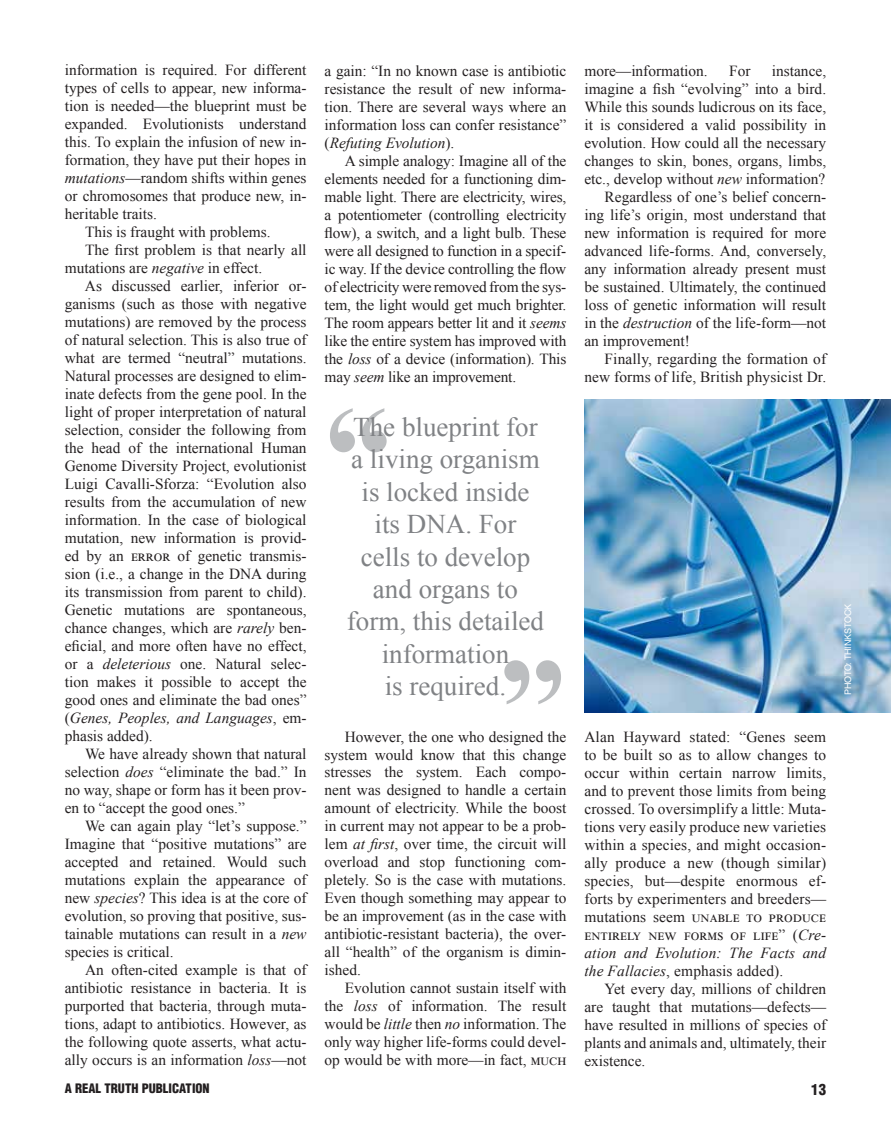
<style>
.page{position:relative;width:891px;height:1148px;background:#fff}
.page>*{position:absolute;margin:0;border:0;box-sizing:border-box;transform-origin:0 0}
.t1{font:700 135px "Times New Roman";color:#bcbec0}
.t2{font:27px/32.4px "Times New Roman";color:#808285;text-align:center}
.t3{font:15.3px/18px "Times New Roman";color:#231f20;text-align:justify}
.t4{font:italic 15.3px "Times New Roman";color:#231f20}
.t5{font:900 condensed 15px "Helvetica";color:#231f20}
.t6{font:900 condensed 12.75px "Helvetica";color:#231f20}
.t7{font:9px "Helvetica";letter-spacing:-.01em;color:#fff}
.s1{font-style:italic}
.s2{font-style:normal}
</style>
<div class="page">
<img style="left:584px;top:399px;width:307px;height:313px">
<p class="t3" style="left:65px;top:61px;width:243px">information is required. For different</p>
<p class="t3" style="left:65px;top:79px;width:243px">types of cells to appear, new informa-</p>
<p class="t3" style="left:65px;top:97px;width:243px">tion is needed—the blueprint must be</p>
<p class="t3" style="left:65px;top:115px;width:243px">expanded. Evolutionists understand</p>
<p class="t3" style="left:65px;top:133px;width:243px">this. To explain the infusion of new in-</p>
<p class="t3" style="left:65px;top:151px;width:243px">formation, they have put their hopes in</p>
<p class="t3" style="left:65px;top:169px;width:243px"><span class="s1">mutations</span>—random shifts within genes</p>
<p class="t3" style="left:65px;top:187px;width:243px">or chromosomes that produce new, in-</p>
<p class="t3" style="left:65px;top:205px;width:94px">heritable traits.</p>
<p class="t3" style="left:85px;top:223px;width:187px">This is fraught with problems.</p>
<p class="t3" style="left:85px;top:241px;width:223px">The first problem is that nearly all</p>
<p class="t3" style="left:65px;top:259px;width:199px">mutations are <span class="s1">negative</span> in effect.</p>
<p class="t3" style="left:85px;top:277px;width:223px">As discussed earlier, inferior or-</p>
<p class="t3" style="left:65px;top:295px;width:243px">ganisms (such as those with negative</p>
<p class="t3" style="left:65px;top:313px;width:243px">mutations) are removed by the process</p>
<p class="t3" style="left:65px;top:331px;width:243px">of natural selection. This is also true of</p>
<p class="t3" style="left:65px;top:349px;width:243px">what are termed “neutral” mutations.</p>
<p class="t3" style="left:65px;top:367px;width:243px">Natural processes are designed to elim-</p>
<p class="t3" style="left:65px;top:385px;width:243px">inate defects from the gene pool. In the</p>
<p class="t3" style="left:65px;top:403px;width:243px">light of proper interpretation of natural</p>
<p class="t3" style="left:65px;top:421px;width:243px">selection, consider the following from</p>
<p class="t3" style="left:65px;top:439px;width:243px">the head of the international Human</p>
<p class="t3" style="left:65px;top:457px;width:243px">Genome Diversity Project, evolutionist</p>
<p class="t3" style="left:65px;top:475px;width:243px">Luigi Cavalli-Sforza: “Evolution also</p>
<p class="t3" style="left:65px;top:493px;width:243px">results from the accumulation of new</p>
<p class="t3" style="left:65px;top:511px;width:243px">information. In the case of biological</p>
<p class="t3" style="left:65px;top:529px;width:243px">mutation, new information is provid-</p>
<p class="t3" style="left:65px;top:547px;width:243px">ed by an error of genetic transmis-</p>
<p class="t3" style="left:65px;top:565px;width:243px">sion (i.e., a change in the DNA during</p>
<p class="t3" style="left:65px;top:583px;width:243px">its transmission from parent to child).</p>
<p class="t3" style="left:65px;top:601px;width:243px">Genetic mutations are spontaneous,</p>
<p class="t3" style="left:65px;top:619px;width:243px">chance changes, which are <span class="s1">rarely</span> ben-</p>
<p class="t3" style="left:65px;top:636px;width:243px">eficial, and more often have no effect,</p>
<p class="t3" style="left:65px;top:654px;width:243px">or a <span class="s1">deleterious</span> one. Natural selec-</p>
<p class="t3" style="left:65px;top:672px;width:243px">tion makes it possible to accept the</p>
<p class="t3" style="left:65px;top:690px;width:243px">good ones and eliminate the bad ones”</p>
<p class="t4" style="left:65px;top:707px;width:243px"><span class="s2">(</span>Genes, Peoples, and Languages<span class="s2">, em-</span></p>
<p class="t3" style="left:65px;top:726px;width:89px">phasis added).</p>
<p class="t3" style="left:85px;top:744px;width:223px">We have already shown that natural</p>
<p class="t3" style="left:65px;top:762px;width:243px">selection <span class="s1">does</span> “eliminate the bad.” In</p>
<p class="t3" style="left:65px;top:780px;width:243px">no way, shape or form has it been prov-</p>
<p class="t3" style="left:65px;top:798px;width:182px">en to “accept the good ones.”</p>
<p class="t3" style="left:85px;top:816px;width:223px">We can again play “let’s suppose.”</p>
<p class="t3" style="left:65px;top:834px;width:243px">Imagine that “positive mutations” are</p>
<p class="t3" style="left:65px;top:852px;width:243px">accepted and retained. Would such</p>
<p class="t3" style="left:65px;top:870px;width:243px">mutations explain the appearance of</p>
<p class="t3" style="left:65px;top:888px;width:243px">new <span class="s1">species</span>? This idea is at the core of</p>
<p class="t3" style="left:65px;top:906px;width:243px">evolution, so proving that positive, sus-</p>
<p class="t3" style="left:65px;top:924px;width:243px">tainable mutations can result in a <span class="s1">new</span></p>
<p class="t3" style="left:65px;top:942px;width:110px">species is critical.</p>
<p class="t3" style="left:85px;top:960px;width:223px">An often-cited example is that of</p>
<p class="t3" style="left:65px;top:978px;width:243px">antibiotic resistance in bacteria. It is</p>
<p class="t3" style="left:65px;top:996px;width:243px">purported that bacteria, through muta-</p>
<p class="t3" style="left:65px;top:1014px;width:243px">tions, adapt to antibiotics. However, as</p>
<p class="t3" style="left:65px;top:1032px;width:243px">the following quote asserts, what actu-</p>
<p class="t3" style="left:65px;top:1050px;width:243px">ally occurs is an information <span class="s1">loss</span>—not</p>
<p class="t3" style="left:325px;top:61px;width:243px">a gain: “In no known case is antibiotic resistance the result of new informa&shy;tion. There are several ways where an information loss can confer resistance” (<span class="s1">Refuting Evolution</span>).</p>
<p class="t3" style="left:325px;top:151px;width:243px;text-indent:20px">A simple analogy: Imagine all of the elements needed for a functioning dim&shy;mable light. There are electricity, wires, a potentiometer (controlling electricity flow), a switch, and a light bulb. These were all designed to function in a specif&shy;ic way. If the device controlling the flow of electricity were removed from the sys&shy;tem, the light would get much brighter.<br>The room appears better lit and it <span class="s1">seems </span>like the entire system has improved with the <span class="s1">loss</span> of a device (information). This may <span class="s1">seem</span> like an improvement.</p>
<h1 class="t1" style="left:325px;top:357px;width:69px">“</h1>
<h2 class="t2" style="left:347px;top:410px;width:199px">The blueprint for a living organism is locked inside its DNA. For cells to develop and organs to form, this detailed information<br>is required.</h2>
<h1 class="t1" style="left:566px;top:755px;width:69px;rotate:-180deg">“</h1>
<p class="t3" style="left:325px;top:727px;width:243px;text-indent:20px">However, the one who designed the system would know that this change stresses the system. Each compo&shy;nent was designed to handle a certain amount of electricity. While the boost in current may not appear to be a prob&shy;lem <span class="s1">at first</span>, over time, the circuit will overload and stop functioning com&shy;pletely. So is the case with mutations.<br>Even though something may appear to be an improvement (as in the case with antibiotic-resistant bacteria), the over&shy;all “health” of the organism is dimin&shy;ished.</p>
<p class="t3" style="left:325px;top:978px;width:243px;text-indent:20px">Evolution cannot sustain itself with the <span class="s1">loss</span> of information. The result would be <span class="s1">little</span> then <span class="s1">no</span> information. The only way higher life-forms could devel&shy;op would be with more—in fact, much</p>
<p class="t3" style="left:584px;top:61px;width:125px">more—information.</p>
<p class="t3" style="left:729px;top:61px;width:23px">For</p>
<p class="t3" style="left:772px;top:61px;width:56px">instance,</p>
<p class="t3" style="left:584px;top:79px;width:243px">imagine a fish “evolving” into a bird.</p>
<p class="t3" style="left:584px;top:97px;width:243px">While this sounds ludicrous on its face,</p>
<p class="t3" style="left:584px;top:115px;width:243px">it is considered a valid possibility in</p>
<p class="t3" style="left:584px;top:133px;width:243px">evolution. How could all the necessary</p>
<p class="t3" style="left:584px;top:151px;width:243px">changes to skin, bones, organs, limbs,</p>
<p class="t3" style="left:584px;top:169px;width:242px">etc., develop without <span class="s1">new</span> information?</p>
<p class="t3" style="left:605px;top:187px;width:223px">Regardless of one’s belief concern-</p>
<p class="t3" style="left:584px;top:205px;width:243px">ing life’s origin, most understand that</p>
<p class="t3" style="left:584px;top:223px;width:243px">new information is required for more</p>
<p class="t3" style="left:584px;top:241px;width:243px">advanced life-forms. And, conversely,</p>
<p class="t3" style="left:584px;top:259px;width:243px">any information already present must</p>
<p class="t3" style="left:584px;top:277px;width:243px">be sustained. Ultimately, the continued</p>
<p class="t3" style="left:584px;top:295px;width:243px">loss of genetic information will result</p>
<p class="t3" style="left:584px;top:313px;width:243px">in the <span class="s1">destruction</span> of the life-form—not</p>
<p class="t3" style="left:584px;top:331px;width:107px">an improvement!</p>
<p class="t3" style="left:605px;top:349px;width:223px">Finally, regarding the formation of</p>
<p class="t3" style="left:584px;top:367px;width:243px">new forms of life, British physicist Dr.</p>
<p class="t3" style="left:584px;top:727px;width:243px">Alan Hayward stated: “Genes seem to be built so as to allow changes to occur within certain narrow limits, and to prevent those limits from being crossed. To oversimplify a little: Muta&shy;tions very easily produce new varieties within a species, and might occasion&shy;ally produce a new (though similar) species, but—despite enormous ef&shy;forts by experimenters and breeders— mutations seem unable to produce entirely new forms of life” (<span class="s1">Cre&shy;ation and Evolution: The Facts and the Fallacies</span>, emphasis added).</p>
<p class="t3" style="left:584px;top:979px;width:243px;text-indent:20px">Yet every day, millions of children are taught that mutations—defects— have resulted in millions of species of plants and animals and, ultimately, their existence.</p>
<p class="t6" style="left:65px;top:1080px;width:146px">A REAL TRUTH PUBLICATION</p>
<p class="t5" style="left:811px;top:1080px;width:16px">13</p>
<p class="t7" style="left:843px;top:695px;width:93px;rotate:-90deg">PHOTO: THINKSTOCK</p>
</div>
